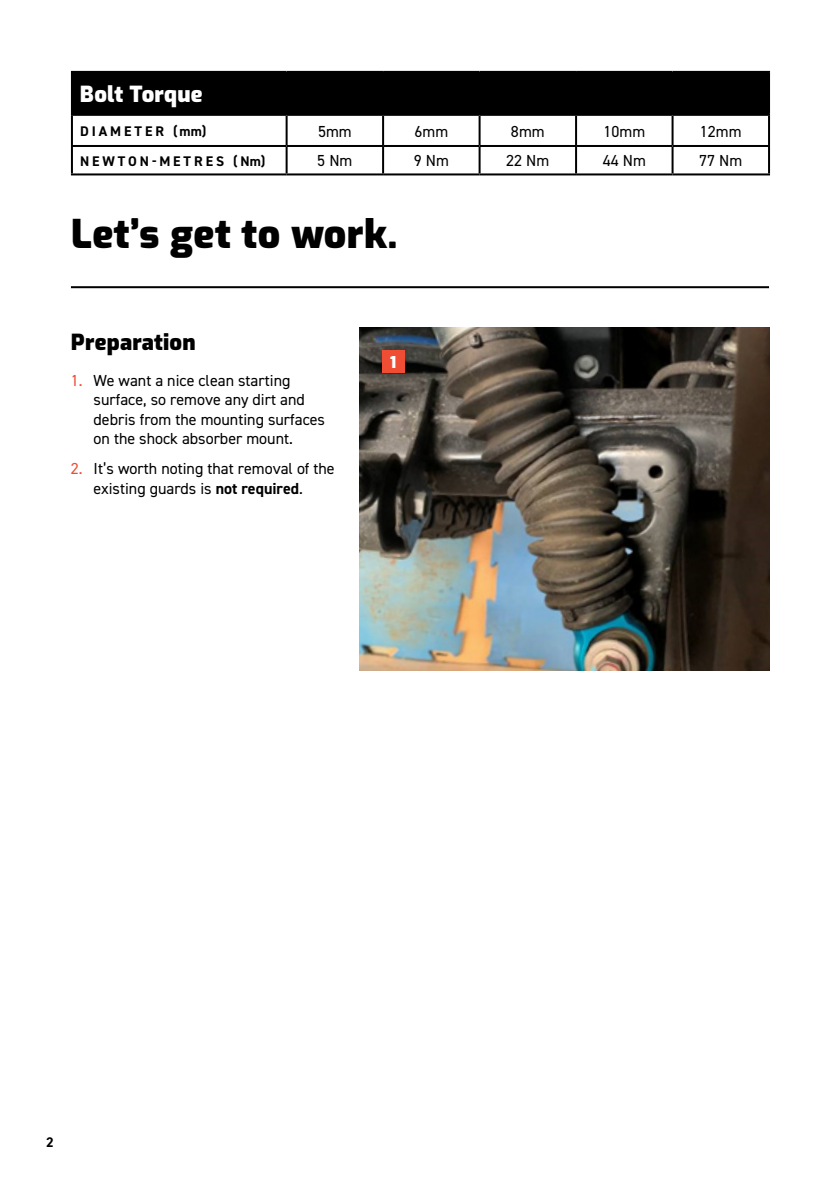
<style>
.page{position:relative;width:840px;height:1191px;background:#fff}
.page>*{position:absolute;margin:0;border:0;box-sizing:border-box;transform-origin:0 0}
.t1{font:900 39.2px "Exo";letter-spacing:.01em;color:#000}
.t2{font:900 22px "Exo";letter-spacing:.01em;color:#000}
.t3{font:900 22px "Exo";letter-spacing:.01em;color:#fff}
.t4{font:16px/19.2px "DIN2014";color:#000}
.t5{font:900 16px "Exo";color:#fff}
.t6{font:700 14px "DIN2014";letter-spacing:.21em;color:#000}
.s1{color:#f04e34}
.s2{font-weight:700}
</style>
<div class="page">
<div style="left:72px;top:72px;width:696px;height:43px;background:#000"></div>
<hr style="left:71px;top:71px;width:215px;height:2px;background:#000">
<hr style="left:71px;top:73px;width:2px;height:41px;background:#000">
<hr style="left:286px;top:71px;width:97px;height:2px;background:#000">
<hr style="left:383px;top:71px;width:96px;height:2px;background:#000">
<hr style="left:479px;top:71px;width:96px;height:2px;background:#000">
<hr style="left:575px;top:71px;width:97px;height:2px;background:#000">
<hr style="left:672px;top:71px;width:97px;height:2px;background:#000">
<hr style="left:767px;top:73px;width:2px;height:41px;background:#000">
<hr style="left:71px;top:114px;width:215px;height:2px;background:#000">
<hr style="left:71px;top:116px;width:2px;height:29px;background:#000">
<hr style="left:286px;top:114px;width:97px;height:2px;background:#000">
<hr style="left:285px;top:116px;width:2px;height:29px;background:#000">
<hr style="left:383px;top:114px;width:96px;height:2px;background:#000">
<hr style="left:382px;top:116px;width:2px;height:29px;background:#000">
<hr style="left:479px;top:114px;width:96px;height:2px;background:#000">
<hr style="left:478px;top:116px;width:2px;height:29px;background:#000">
<hr style="left:575px;top:114px;width:97px;height:2px;background:#000">
<hr style="left:574px;top:116px;width:2px;height:29px;background:#000">
<hr style="left:672px;top:114px;width:97px;height:2px;background:#000">
<hr style="left:671px;top:116px;width:2px;height:29px;background:#000">
<hr style="left:767px;top:116px;width:2px;height:29px;background:#000">
<hr style="left:71px;top:145px;width:215px;height:2px;background:#000">
<hr style="left:71px;top:147px;width:2px;height:26px;background:#000">
<hr style="left:286px;top:145px;width:97px;height:2px;background:#000">
<hr style="left:285px;top:147px;width:2px;height:26px;background:#000">
<hr style="left:383px;top:145px;width:96px;height:2px;background:#000">
<hr style="left:382px;top:147px;width:2px;height:26px;background:#000">
<hr style="left:479px;top:145px;width:96px;height:2px;background:#000">
<hr style="left:478px;top:147px;width:2px;height:26px;background:#000">
<hr style="left:575px;top:145px;width:97px;height:2px;background:#000">
<hr style="left:574px;top:147px;width:2px;height:26px;background:#000">
<hr style="left:672px;top:145px;width:97px;height:2px;background:#000">
<hr style="left:671px;top:147px;width:2px;height:26px;background:#000">
<hr style="left:767px;top:147px;width:2px;height:26px;background:#000">
<hr style="left:71px;top:173px;width:215px;height:2px;background:#000">
<hr style="left:286px;top:173px;width:97px;height:2px;background:#000">
<hr style="left:383px;top:173px;width:96px;height:2px;background:#000">
<hr style="left:479px;top:173px;width:96px;height:2px;background:#000">
<hr style="left:575px;top:173px;width:97px;height:2px;background:#000">
<hr style="left:672px;top:173px;width:97px;height:2px;background:#000">
<hr style="left:71px;top:286px;width:697px;height:2px;background:#000">
<img style="left:359px;top:328px;width:409px;height:342px">
<div style="left:382px;top:350px;width:22px;height:23px;background:#f04e34"></div>
<h2 class="t3" style="left:80px;top:78px;width:124px">Bolt Torque</h2>
<p class="t6" style="left:80px;top:122px;width:128px">DIAMETER (mm)</p>
<p class="t4" style="left:318px;top:121px;width:35px">5mm</p>
<p class="t4" style="left:414px;top:121px;width:35px">6mm</p>
<p class="t4" style="left:510px;top:121px;width:35px">8mm</p>
<p class="t4" style="left:603px;top:121px;width:43px">10mm</p>
<p class="t4" style="left:699px;top:121px;width:43px">12mm</p>
<p class="t6" style="left:80px;top:151px;width:187px">NEWTON-METRES (Nm)</p>
<p class="t4" style="left:317px;top:151px;width:37px">5 Nm</p>
<p class="t4" style="left:413px;top:151px;width:37px">9 Nm</p>
<p class="t4" style="left:506px;top:151px;width:45px">22 Nm</p>
<p class="t4" style="left:602px;top:151px;width:45px">44 Nm</p>
<p class="t4" style="left:699px;top:151px;width:45px">77 Nm</p>
<h1 class="t1" style="left:71px;top:206px;width:328px">Let’s get to work.</h1>
<h2 class="t2" style="left:71px;top:326px;width:126px">Preparation</h2>
<p class="t4" style="left:94px;top:371px;width:233px;text-indent:-23px"><span class="s1">1.</span> We want a nice clean starting surface, so remove any dirt and debris from the mounting surfaces on the shock absorber mount.</p>
<p class="t4" style="left:71px;top:459px;width:265px;text-align:center"><span class="s1">2.</span> It’s worth noting that removal of the existing guards is <span class="s2">not required</span>.</p>
<p class="t5" style="left:390px;top:350px;width:8px">1</p>
<p class="t6" style="left:46px;top:1132px;width:9px">2</p>
</div>
